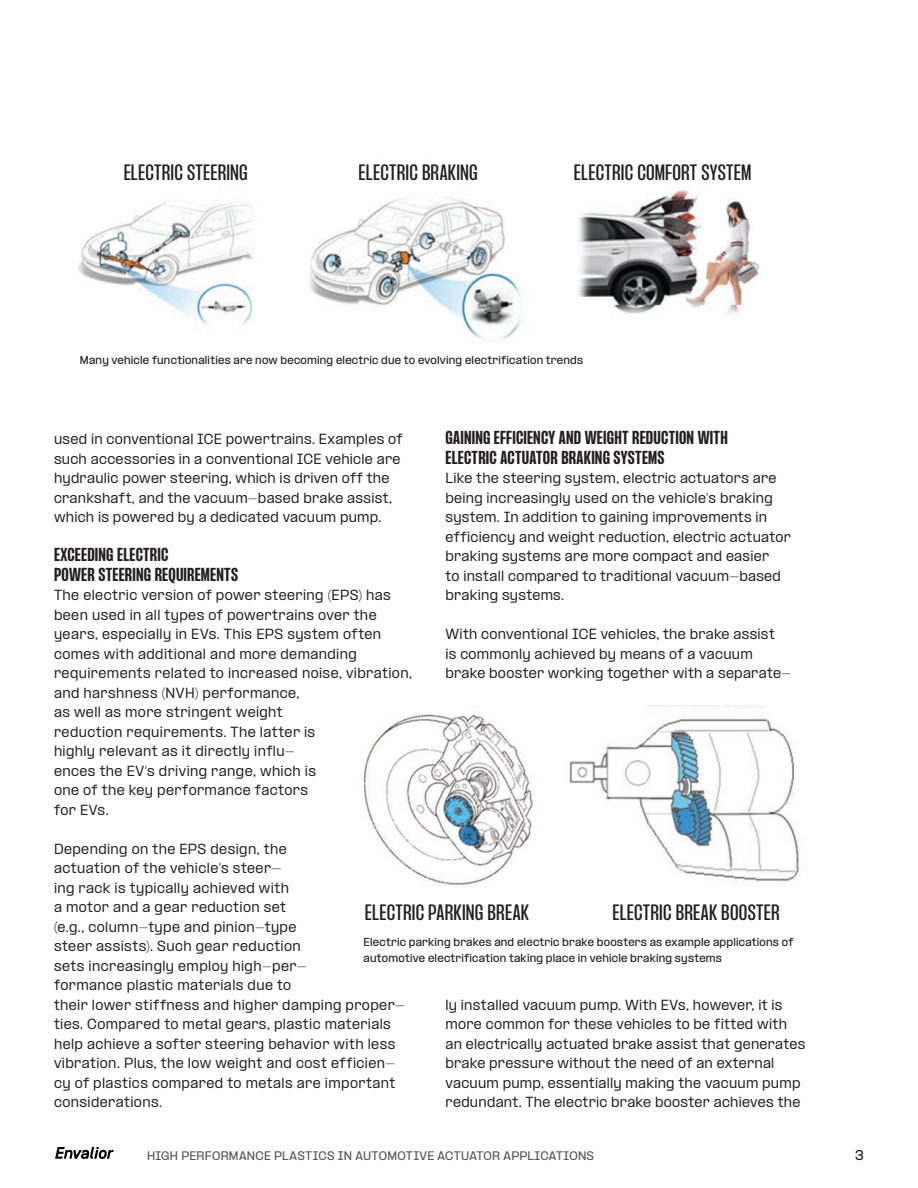
<style>
.page{position:relative;width:918px;height:1188px;background:#fff}
.page>*{position:absolute;margin:0;border:0;box-sizing:border-box;transform-origin:0 0}
.Envalior-Large_Subhead{font:500 condensed 19.5px "PP Formula";letter-spacing:.015em;color:#231f20}
.Envalior-SubHead{font:700 condensed 16.5px/19.5px "PP Formula";letter-spacing:.015em;color:#231f20}
.Envalior-Body{font:500 12.3px/19.5px "PP Formula";letter-spacing:.03em;color:#231f20}
.t1{font:600 12px "PP Formula";color:#231f20}
.t2{font:600 10.5px "PP Formula";letter-spacing:.025em;color:#57585a}
.Envalior-Cutlines{font:600 9.75px/16.5px "PP Formula";letter-spacing:.02em;color:#231f20}
</style>
<div class="page">
<svg style="left:55px;top:1147px;width:59px;height:12px"></svg>
<img style="left:78px;top:186px;width:683px;height:155px">
<img style="left:363px;top:714px;width:170px;height:172px">
<img style="left:569px;top:705px;width:231px;height:177px">
<p class="Envalior-Large_Subhead" style="left:124px;top:160px;width:126px">ELECTRIC STEERING</p>
<p class="Envalior-Large_Subhead" style="left:359px;top:160px;width:121px">ELECTRIC BRAKING</p>
<p class="Envalior-Large_Subhead" style="left:574px;top:160px;width:179px">ELECTRIC COMFORT SYSTEM</p>
<p class="Envalior-Cutlines" style="left:80px;top:352px;width:505px">Many vehicle functionalities are now becoming electric due to evolving electrification trends</p>
<p class="Envalior-SubHead" style="left:446px;top:428px;width:284px">GAINING EFFICIENCY AND WEIGHT REDUCTION WITH<br>ELECTRIC ACTUATOR BRAKING SYSTEMS</p>
<p class="Envalior-Body" style="left:446px;top:468px;width:347px">Like the steering system, electric actuators are being increasingly used on the vehicle’s braking system. In addition to gaining improvements in efficiency and weight reduction, electric actuator braking systems are more compact and easier<br>to install compared to traditional vacuum-based braking systems.</p>
<p class="Envalior-Body" style="left:446px;top:624px;width:347px">With conventional ICE vehicles, the brake assist<br>is commonly achieved by means of a vacuum brake booster working together with a separate-</p>
<p class="Envalior-Body" style="left:54px;top:429px;width:350px">used in conventional ICE powertrains. Examples of such accessories in a conventional ICE vehicle are hydraulic power steering, which is driven off the crankshaft, and the vacuum-based brake assist, which is powered by a dedicated vacuum pump.</p>
<p class="Envalior-SubHead" style="left:54px;top:545px;width:186px">EXCEEDING ELECTRIC<br>POWER STEERING REQUIREMENTS</p>
<p class="Envalior-Body" style="left:54px;top:585px;width:360px">The electric version of power steering (EPS) has been used in all types of powertrains over the years, especially in EVs. This EPS system often comes with additional and more demanding requirements related to increased noise, vibration, and harshness (NVH) performance,<br>as well as more stringent weight<br>reduction requirements. The latter is<br>highly relevant as it directly influ-<br>ences the EV’s driving range, which is<br>one of the key performance factors<br>for EVs.</p>
<p class="Envalior-Body" style="left:54px;top:839px;width:352px">Depending on the EPS design, the<br>actuation of the vehicle’s steer-<br>ing rack is typically achieved with<br>a motor and a gear reduction set<br>(e.g., column-type and pinion-type<br>steer assists). Such gear reduction<br>sets increasingly employ high-per-<br>formance plastic materials due to<br>their lower stiffness and higher damping proper&shy;ties. Compared to metal gears, plastic materials help achieve a softer steering behavior with less vibration. Plus, the low weight and cost efficien&shy;cy of plastics compared to metals are important considerations.</p>
<p class="Envalior-Large_Subhead" style="left:365px;top:900px;width:166px">ELECTRIC PARKING BREAK</p>
<p class="Envalior-Large_Subhead" style="left:612px;top:900px;width:169px">ELECTRIC BREAK BOOSTER</p>
<p class="Envalior-Cutlines" style="left:364px;top:934px;width:431px">Electric parking brakes and electric brake boosters as example applications of automotive electrification taking place in vehicle braking systems</p>
<p class="Envalior-Body" style="left:446px;top:995px;width:362px">ly installed vacuum pump. With EVs, however, it is more common for these vehicles to be fitted with an electrically actuated brake assist that generates brake pressure without the need of an external vacuum pump, essentially making the vacuum pump redundant. The electric brake booster achieves the</p>
<p class="t2" style="left:147px;top:1149px;width:449px">HIGH PERFORMANCE PLASTICS IN AUTOMOTIVE ACTUATOR APPLICATIONS</p>
<p class="t1" style="left:855px;top:1147px;width:10px">3</p>
</div>
